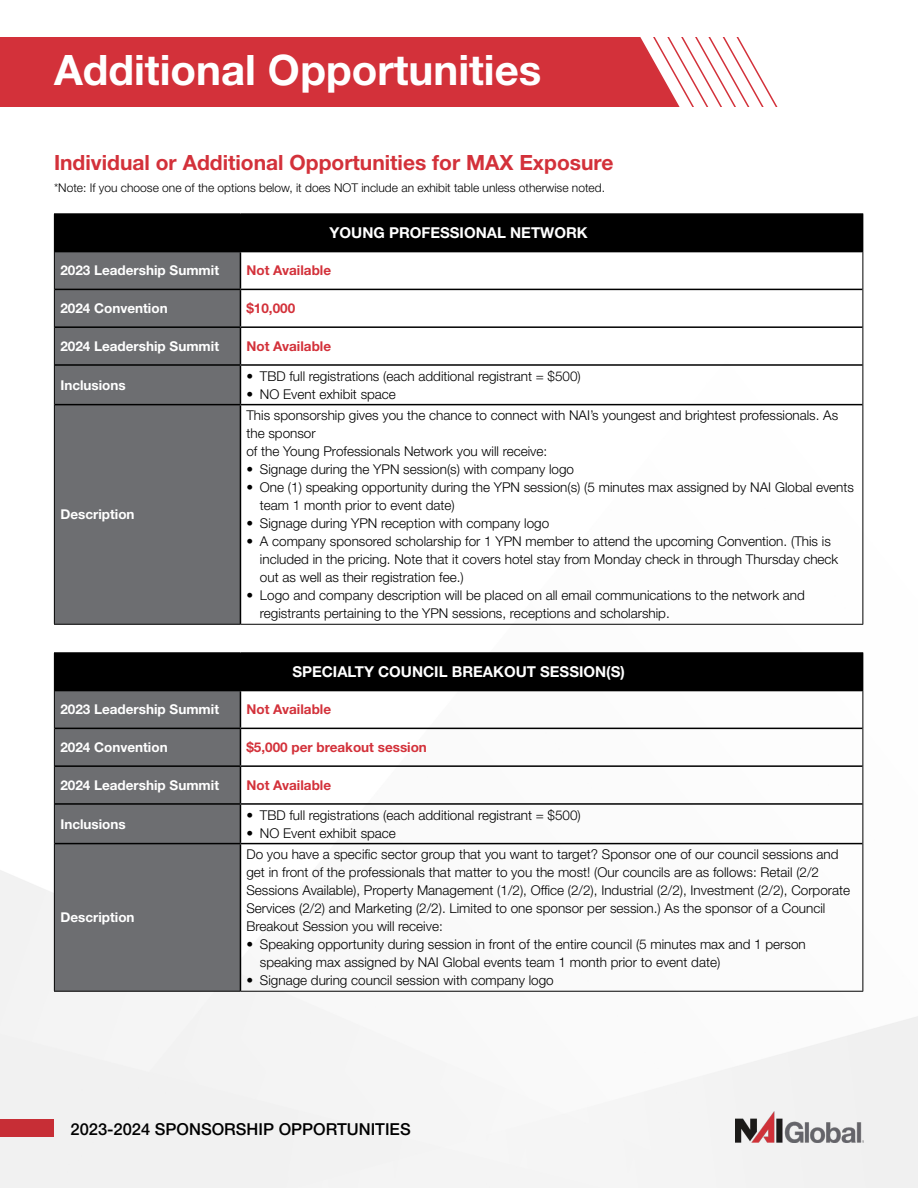
<style>
.page{position:relative;width:918px;height:1188px;background:#fff}
.page>*{position:absolute;margin:0;border:0;box-sizing:border-box;transform-origin:0 0}
.t1{font:700 42px "Helvetica Neue LT Std";color:#fff}
.t2{font:700 21px "Helvetica Neue LT Std";color:#d3313a}
.t3{font:500 16.5px "Helvetica Neue LT Std";color:#000}
.t4{font:700 15px "Helvetica Neue LT Std";color:#fff}
.t5{font:300 13.5px/18px "Helvetica Neue LT Std";color:#000}
.t6{font:700 13.5px "Helvetica Neue LT Std";color:#fff}
.t7{font:700 13.5px "Helvetica Neue LT Std";color:#d3313a}
.t8{font:300 12px "Helvetica Neue LT Std";color:#000}
</style>
<div class="page">
<img style="left:0;top:213px;width:918px;height:975px">
<img style="left:735px;top:1112px;width:129px;height:31px">
<div style="left:0;top:1120px;width:54px;height:17px;background:#c72e36"></div>
<div style="left:0;top:37px;width:258px;height:70px;background:#d3313a"></div>
<svg style="left:746px;top:51px;width:32px;height:56px"></svg>
<svg style="left:300px;top:37px;width:446px;height:70px"></svg>
<div style="left:54px;top:214px;width:809px;height:38px;background:#000"></div>
<div style="left:55px;top:252px;width:185px;height:372px;background:#6d6e71"></div>
<hr style="left:240px;top:252px;width:1px;height:37px;background:#000">
<hr style="left:55px;top:289px;width:185px;height:1px;background:#000">
<hr style="left:240px;top:289px;width:622px;height:1px;background:#000">
<hr style="left:240px;top:290px;width:1px;height:36px;background:#000">
<hr style="left:55px;top:326px;width:185px;height:2px;background:#000">
<hr style="left:240px;top:326px;width:622px;height:2px;background:#000">
<hr style="left:240px;top:328px;width:1px;height:36px;background:#000">
<hr style="left:55px;top:364px;width:185px;height:2px;background:#000">
<hr style="left:240px;top:364px;width:622px;height:2px;background:#000">
<hr style="left:240px;top:366px;width:1px;height:38px;background:#000">
<hr style="left:55px;top:404px;width:185px;height:1px;background:#000">
<hr style="left:240px;top:404px;width:622px;height:1px;background:#000">
<hr style="left:240px;top:405px;width:1px;height:219px;background:#000">
<hr style="left:54px;top:213px;width:186px;height:1px;background:#000">
<hr style="left:240px;top:213px;width:623px;height:1px;background:#000">
<hr style="left:54px;top:252px;width:1px;height:37px;background:#000">
<hr style="left:862px;top:252px;width:1px;height:37px;background:#000">
<hr style="left:54px;top:289px;width:1px;height:38px;background:#000">
<hr style="left:862px;top:289px;width:1px;height:38px;background:#000">
<hr style="left:54px;top:327px;width:1px;height:38px;background:#000">
<hr style="left:862px;top:327px;width:1px;height:38px;background:#000">
<hr style="left:54px;top:365px;width:1px;height:40px;background:#000">
<hr style="left:862px;top:365px;width:1px;height:40px;background:#000">
<hr style="left:54px;top:405px;width:1px;height:219px;background:#000">
<hr style="left:862px;top:405px;width:1px;height:219px;background:#000">
<hr style="left:54px;top:624px;width:186px;height:1px;background:#000">
<hr style="left:240px;top:624px;width:623px;height:1px;background:#000">
<div style="left:54px;top:653px;width:809px;height:38px;background:#000"></div>
<div style="left:55px;top:691px;width:185px;height:300px;background:#6d6e71"></div>
<hr style="left:240px;top:691px;width:1px;height:37px;background:#000">
<hr style="left:55px;top:728px;width:185px;height:1px;background:#000">
<hr style="left:240px;top:728px;width:622px;height:1px;background:#000">
<hr style="left:240px;top:729px;width:1px;height:36px;background:#000">
<hr style="left:55px;top:765px;width:185px;height:2px;background:#000">
<hr style="left:240px;top:765px;width:622px;height:2px;background:#000">
<hr style="left:240px;top:767px;width:1px;height:36px;background:#000">
<hr style="left:55px;top:803px;width:185px;height:2px;background:#000">
<hr style="left:240px;top:803px;width:622px;height:2px;background:#000">
<hr style="left:240px;top:805px;width:1px;height:38px;background:#000">
<hr style="left:55px;top:843px;width:185px;height:1px;background:#000">
<hr style="left:240px;top:843px;width:622px;height:1px;background:#000">
<hr style="left:240px;top:844px;width:1px;height:147px;background:#000">
<hr style="left:54px;top:652px;width:186px;height:1px;background:#000">
<hr style="left:240px;top:652px;width:623px;height:1px;background:#000">
<hr style="left:54px;top:691px;width:1px;height:37px;background:#000">
<hr style="left:862px;top:691px;width:1px;height:37px;background:#000">
<hr style="left:54px;top:728px;width:1px;height:38px;background:#000">
<hr style="left:862px;top:728px;width:1px;height:38px;background:#000">
<hr style="left:54px;top:766px;width:1px;height:38px;background:#000">
<hr style="left:862px;top:766px;width:1px;height:38px;background:#000">
<hr style="left:54px;top:804px;width:1px;height:40px;background:#000">
<hr style="left:862px;top:804px;width:1px;height:40px;background:#000">
<hr style="left:54px;top:844px;width:1px;height:147px;background:#000">
<hr style="left:862px;top:844px;width:1px;height:147px;background:#000">
<hr style="left:54px;top:991px;width:186px;height:1px;background:#000">
<hr style="left:240px;top:991px;width:623px;height:1px;background:#000">
<h1 class="t1" style="left:54px;top:44px;width:489px">Additional Opportunities</h1>
<h2 class="t2" style="left:54px;top:150px;width:561px">Individual or Additional Opportunities for MAX Exposure</h2>
<p class="t8" style="left:54px;top:181px;width:553px">*Note: If you choose one of the options below, it does NOT include an exhibit table unless otherwise noted.</p>
<p class="t4" style="left:330px;top:223px;width:260px">YOUNG PROFESSIONAL NETWORK</p>
<p class="t6" style="left:60px;top:262px;width:160px">2023 Leadership Summit</p>
<p class="t7" style="left:246px;top:262px;width:86px">Not Available</p>
<p class="t6" style="left:60px;top:300px;width:109px">2024 Convention</p>
<p class="t7" style="left:246px;top:300px;width:50px">$10,000</p>
<p class="t6" style="left:60px;top:338px;width:160px">2024 Leadership Summit</p>
<p class="t7" style="left:246px;top:338px;width:86px">Not Available</p>
<p class="t6" style="left:60px;top:376px;width:67px">Inclusions</p>
<p class="t5" style="left:246px;top:367px;width:336px">• TBD full registrations (each additional registrant = $500)</p>
<p class="t5" style="left:246px;top:385px;width:151px">• NO Event exhibit space</p>
<p class="t6" style="left:60px;top:506px;width:76px">Description</p>
<p class="t5" style="left:246px;top:406px;width:593px">This sponsorship gives you the chance to connect with NAI’s youngest and brightest professionals. As the sponsor<br>of the Young Professionals Network you will receive:</p>
<p class="t5" style="left:246px;top:460px;width:329px">• Signage during the YPN session(s) with company logo</p>
<p class="t5" style="left:260px;top:478px;width:596px;text-indent:-14px">• One (1) speaking opportunity during the YPN session(s) (5 minutes max assigned by NAI Global events team 1 month prior to event date)</p>
<p class="t5" style="left:246px;top:514px;width:304px">• Signage during YPN reception with company logo</p>
<p class="t5" style="left:260px;top:532px;width:580px;text-indent:-14px">• A company sponsored scholarship for 1 YPN member to attend the upcoming Convention. (This is included in the pricing. Note that it covers hotel stay from Monday check in through Thursday check out as well as their registration fee.)</p>
<p class="t5" style="left:260px;top:586px;width:546px;text-indent:-14px">• Logo and company description will be placed on all email communications to the network and registrants pertaining to the YPN sessions, receptions and scholarship.</p>
<p class="t4" style="left:292px;top:662px;width:334px">SPECIALTY COUNCIL BREAKOUT SESSION(S)</p>
<p class="t6" style="left:60px;top:701px;width:160px">2023 Leadership Summit</p>
<p class="t7" style="left:246px;top:701px;width:86px">Not Available</p>
<p class="t6" style="left:60px;top:739px;width:109px">2024 Convention</p>
<p class="t7" style="left:246px;top:739px;width:182px">$5,000 per breakout session</p>
<p class="t6" style="left:60px;top:777px;width:160px">2024 Leadership Summit</p>
<p class="t7" style="left:246px;top:777px;width:86px">Not Available</p>
<p class="t6" style="left:60px;top:815px;width:67px">Inclusions</p>
<p class="t5" style="left:246px;top:806px;width:336px">• TBD full registrations (each additional registrant = $500)</p>
<p class="t5" style="left:246px;top:824px;width:151px">• NO Event exhibit space</p>
<p class="t6" style="left:60px;top:909px;width:76px">Description</p>
<p class="t5" style="left:246px;top:845px;width:605px">Do you have a specific sector group that you want to target? Sponsor one of our council sessions and get in front of the professionals that matter to you the most! (Our councils are as follows: Retail (2/2<br>Sessions Available), Property Management (1/2), Office (2/2), Industrial (2/2), Investment (2/2), Corporate Services (2/2) and Marketing (2/2). Limited to one sponsor per session.) As the sponsor of a Council Breakout Session you will receive:</p>
<p class="t5" style="left:260px;top:935px;width:547px;text-indent:-14px">• Speaking opportunity during session in front of the entire council (5 minutes max and 1 person speaking max assigned by NAI Global events team 1 month prior to event date)</p>
<p class="t5" style="left:246px;top:971px;width:309px">• Signage during council session with company logo</p>
<p class="t3" style="left:70px;top:1119px;width:342px">2023-2024 SPONSORSHIP OPPORTUNITIES</p>
</div>
